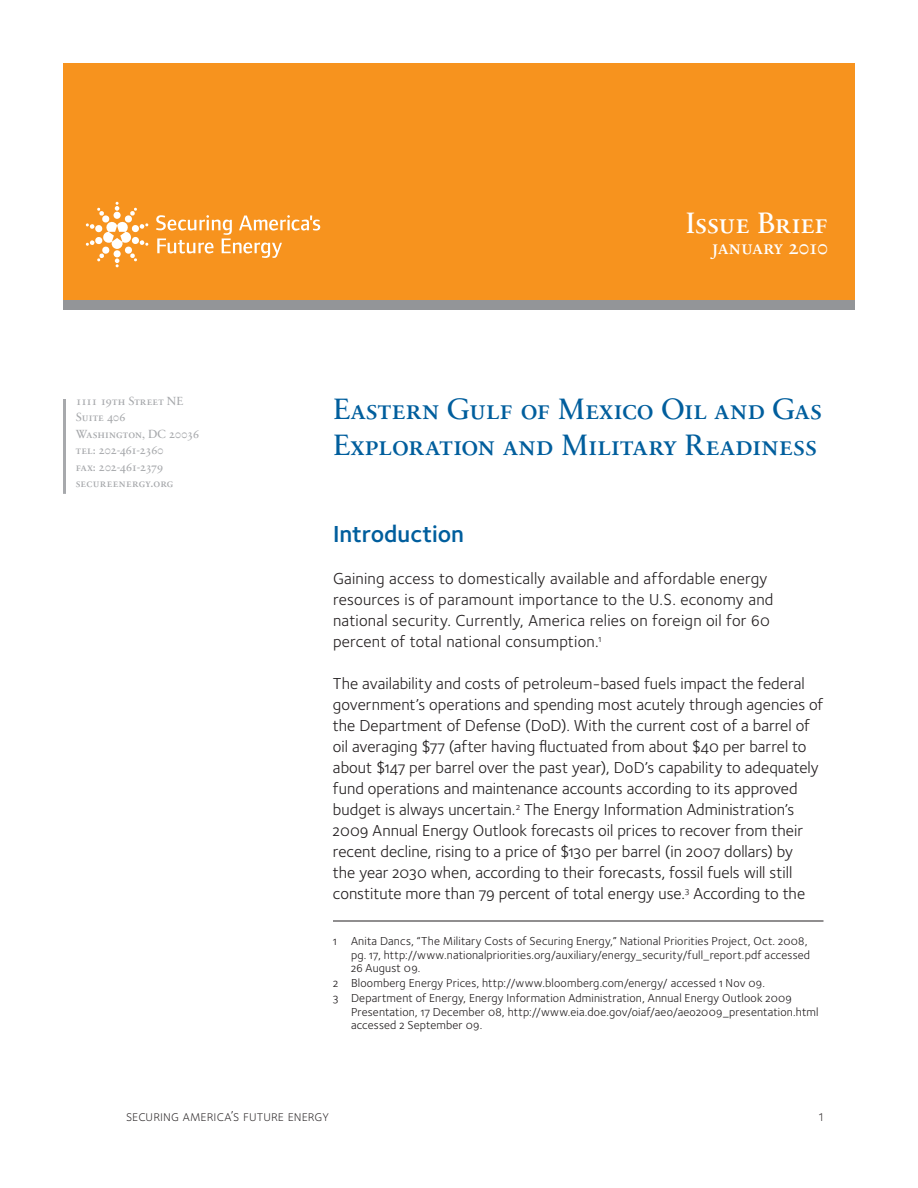
<style>
.page{position:relative;width:918px;height:1188px;background:#fff}
.page>*{position:absolute;margin:0;border:0;box-sizing:border-box;transform-origin:0 0}
.t1{font:30px/36px "Sabon Next LT Regular SC";letter-spacing:-.005em;color:#005e9d}
.t2{font:30px "Sabon Next LT Regular SC";letter-spacing:-.01em;color:#fff}
.t3{font:24px "Foundry Sterling Demi OSF";color:#005e9d}
.t4{font:21px "Sabon Next LT Regular SC";letter-spacing:-.015em;color:#fff}
.t5{font:16.5px/21px "Foundry Sterling Book OSF";color:#231f20}
.t6{font:15px "Foundry Sterling Light Expert";letter-spacing:.01em;color:#231f20}
.t7{font:12px/13.5px "Foundry Sterling Book OSF";letter-spacing:.015em;color:#231f20}
.t8{font:12px/16.5px "Sabon Next LT Regular SC";letter-spacing:.005em;color:#a7a9ac}
</style>
<div class="page">
<hr style="left:333px;top:921px;width:491px;height:1px;background:#231f20">
<div style="left:63px;top:298px;width:792px;height:12px;background:#939598"></div>
<div style="left:63px;top:63px;width:792px;height:237px;background:#f7931e"></div>
<svg style="left:156px;top:215px;width:164px;height:43px"></svg>
<svg style="left:86px;top:202px;width:63px;height:65px"></svg>
<hr style="left:63px;top:399px;width:3px;height:95px;background:#a7a9ac">
<p class="t8" style="left:76px;top:393px;width:125px">1111 19th Street NE<br>Suite 406<br>Washington, DC 20036 tel: 202-461-2360<br>fax: 202-461-2379 secureenergy.org</p>
<h1 class="t2" style="left:686px;top:206px;width:144px">Issue Brief</h1>
<p class="t4" style="left:712px;top:235px;width:117px">january 2010</p>
<h1 class="t1" style="left:333px;top:392px;width:491px">Eastern Gulf of Mexico Oil and Gas<br>Exploration and Military Readiness</h1>
<h2 class="t3" style="left:333px;top:520px;width:133px">Introduction</h2>
<p class="t5" style="left:333px;top:568px;width:442px">Gaining access to domestically available and affordable energy resources is of paramount importance to the U.S. economy and national security. Currently, America relies on foreign oil for 60 percent of total national consumption.<sup>1</sup></p>
<p class="t5" style="left:333px;top:673px;width:492px">The availability and costs of petroleum-based fuels impact the federal government’s operations and spending most acutely through agencies of the Department of Defense (DoD). With the current cost of a barrel of oil averaging $77 (after having fluctuated from about $40 per barrel to about $147 per barrel over the past year), DoD’s capability to adequately fund operations and maintenance accounts according to its approved budget is always uncertain.<sup>2</sup> The Energy Information Administration’s 2009 Annual Energy Outlook forecasts oil prices to recover from their recent decline, rising to a price of $130 per barrel (in 2007 dollars) by<br>the year 2030 when, according to their forecasts, fossil fuels will still constitute more than 79 percent of total energy use.<sup>3</sup> According to the</p>
<p class="t7" style="left:351px;top:934px;width:461px;text-indent:-18px">1 Anita Dancs, “The Military Costs of Securing Energy,” National Priorities Project, Oct. 2008, pg. 17, http://www.nationalpriorities.org/auxiliary/energy_security/full_report.pdf accessed<br>26 August 09.</p>
<p class="t7" style="left:333px;top:975px;width:460px;line-height:15px">2 Bloomberg Energy Prices, http://www.bloomberg.com/energy/ accessed 1 Nov 09.<br>3 Department of Energy, Energy Information Administration, Annual Energy Outlook 2009</p>
<p class="t7" style="left:351px;top:1005px;width:469px">Presentation, 17 December 08, http://www.eia.doe.gov/oiaf/aeo/aeo2009_presentation.html accessed 2 September 09.</p>
<p class="t6" style="left:126px;top:1107px;width:205px">securing america’s future energy</p>
<p class="t6" style="left:819px;top:1107px;width:6px">1</p>
</div>
